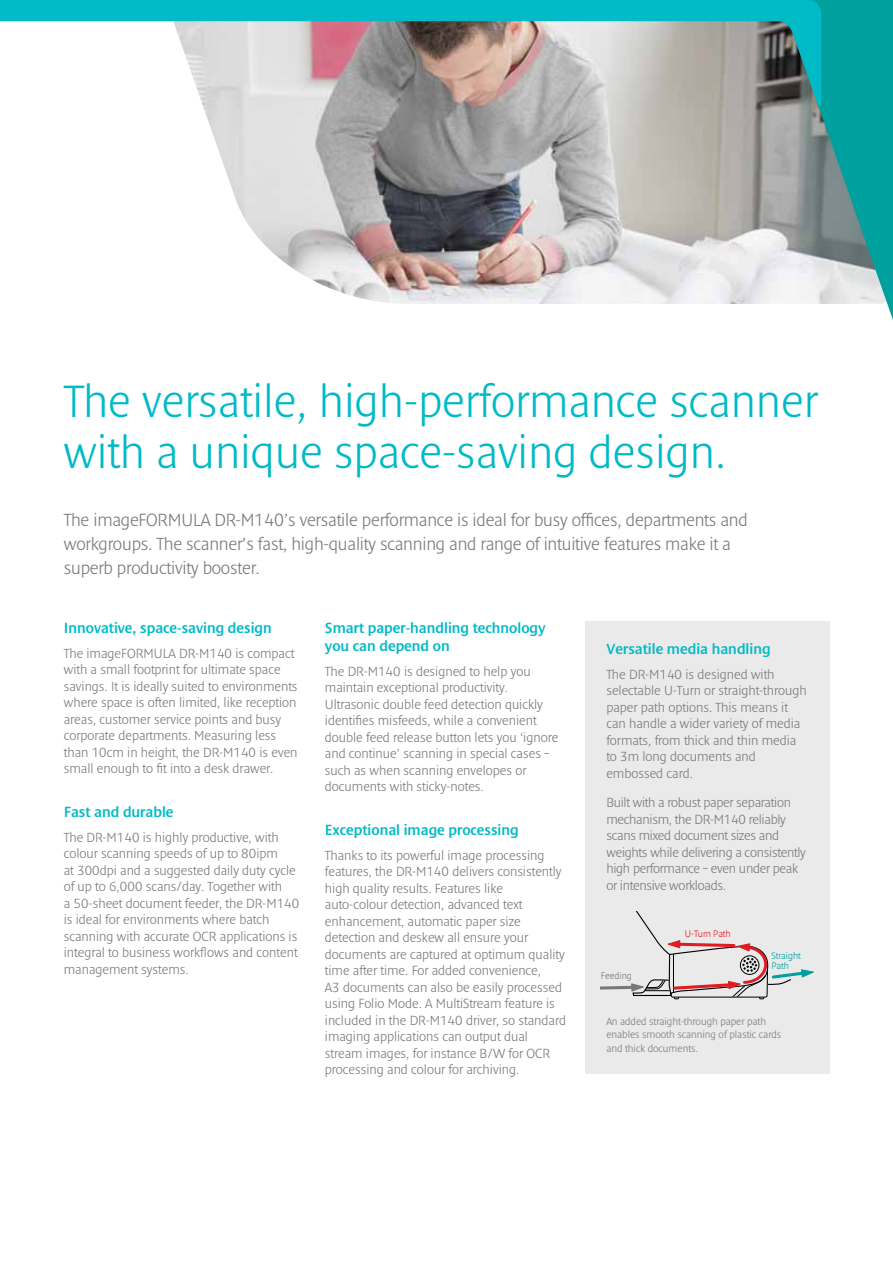
<style>
.page{position:relative;width:893px;height:1263px;background:#fff}
.page>*{position:absolute;margin:0;border:0;box-sizing:border-box;transform-origin:0 0}
.t1{font:300 46.5px/51px "Denda New";color:#00bac6}
.t2{font:300 18px/24px "Denda New";letter-spacing:-.01em;color:#77787b}
.t3{font:600 15px/18px "Denda New";color:#00bac6}
.t4{font:300 13.5px/16.5px "Denda New";color:#77787b}
.t5{font:300 13.5px/16.5px "Denda New";letter-spacing:-.02em;color:#77787b}
.t6{font:300 10.5px/13.5px "Denda New";color:#77787b}
.t7{font:300 9.6px/9.6px "Denda New";color:#00a09e}
.t8{font:300 9.6px "Denda New";color:#e11b22}
.t9{font:300 9.6px "Denda New";color:#77787b}
</style>
<div class="page">
<img style="left:203px;top:106px;width:575px;height:198px">
<svg style="left:778px;top:0;width:115px;height:320px;background:#5aaaaa"></svg>
<svg style="left:0;top:0;width:821px;height:106px"></svg>
<div style="left:585px;top:621px;width:244px;height:452px;background:#eaeaeb"></div>
<svg style="left:601px;top:912px;width:213px;height:88px"></svg>
<h1 class="t1" style="left:64px;top:376px;width:755px">The versatile, high-performance scanner with a unique space-saving design.</h1>
<h2 class="t2" style="left:64px;top:508px;width:685px">The imageFORMULA DR-M140’s versatile performance is ideal for busy offices, departments and workgroups. The scanner’s fast, high-quality scanning and range of intuitive features make it a superb productivity booster.</h2>
<p class="t3" style="left:64px;top:619px;width:210px">Innovative, space-saving design</p>
<p class="t4" style="left:64px;top:645px;width:235px">The imageFORMULA DR-M140 is compact with a small footprint for ultimate space savings. It is ideally suited to environments where space is often limited, like reception areas, customer service points and busy corporate departments. Measuring less than 10cm in height, the DR-M140 is even small enough to fit into a desk drawer.</p>
<p class="t3" style="left:64px;top:803px;width:111px">Fast and durable</p>
<p class="t4" style="left:64px;top:829px;width:237px">The DR-M140 is highly productive, with colour scanning speeds of up to 80ipm<br>at 300dpi and a suggested daily duty cycle of up to 6,000 scans/day. Together with<br>a 50-sheet document feeder, the DR-M140 is ideal for environments where batch scanning with accurate OCR applications is integral to business workflows and content management systems.</p>
<p class="t3" style="left:325px;top:619px;width:222px">Smart paper-handling technology you can depend on</p>
<p class="t4" style="left:325px;top:663px;width:235px">The DR-M140 is designed to help you maintain exceptional productivity.<br>Ultrasonic double feed detection quickly identifies misfeeds, while a convenient double feed release button lets you ‘ignore and continue’ scanning in special cases – such as when scanning envelopes or documents with sticky-notes.</p>
<p class="t3" style="left:325px;top:821px;width:195px">Exceptional image processing</p>
<p class="t4" style="left:325px;top:847px;width:243px">Thanks to its powerful image processing features, the DR-M140 delivers consistently high quality results. Features like auto-colour detection, advanced text enhancement, automatic paper size detection and deskew all ensure your documents are captured at optimum quality time after time. For added convenience,<br>A3 documents can also be easily processed using Folio Mode. A MultiStream feature is included in the DR-M140 driver, so standard imaging applications can output dual stream images, for instance B/W for OCR processing and colour for archiving.</p>
<p class="t3" style="left:606px;top:640px;width:166px">Versatile media handling</p>
<p class="t4" style="left:606px;top:666px;width:202px">The DR-M140 is designed with selectable U-Turn or straight-through paper path options. This means it can handle a wider variety of media formats, from thick and thin media to 3m long documents and embossed card.</p>
<p class="t5" style="left:606px;top:794px;width:201px">Built with a robust paper separation mechanism, the DR-M140 reliably scans mixed document sizes and weights while delivering a consistently high performance – even under peak or intensive workloads.</p>
<p class="t8" style="left:685px;top:929px;width:47px">U-Turn Path</p>
<p class="t7" style="left:771px;top:951px;width:31px">Straight<br>Path</p>
<p class="t9" style="left:601px;top:971px;width:32px">Feeding</p>
<p class="t6" style="left:606px;top:1014px;width:176px">An added straight-through paper path enables smooth scanning of plastic cards and thick documents.</p>
</div>
